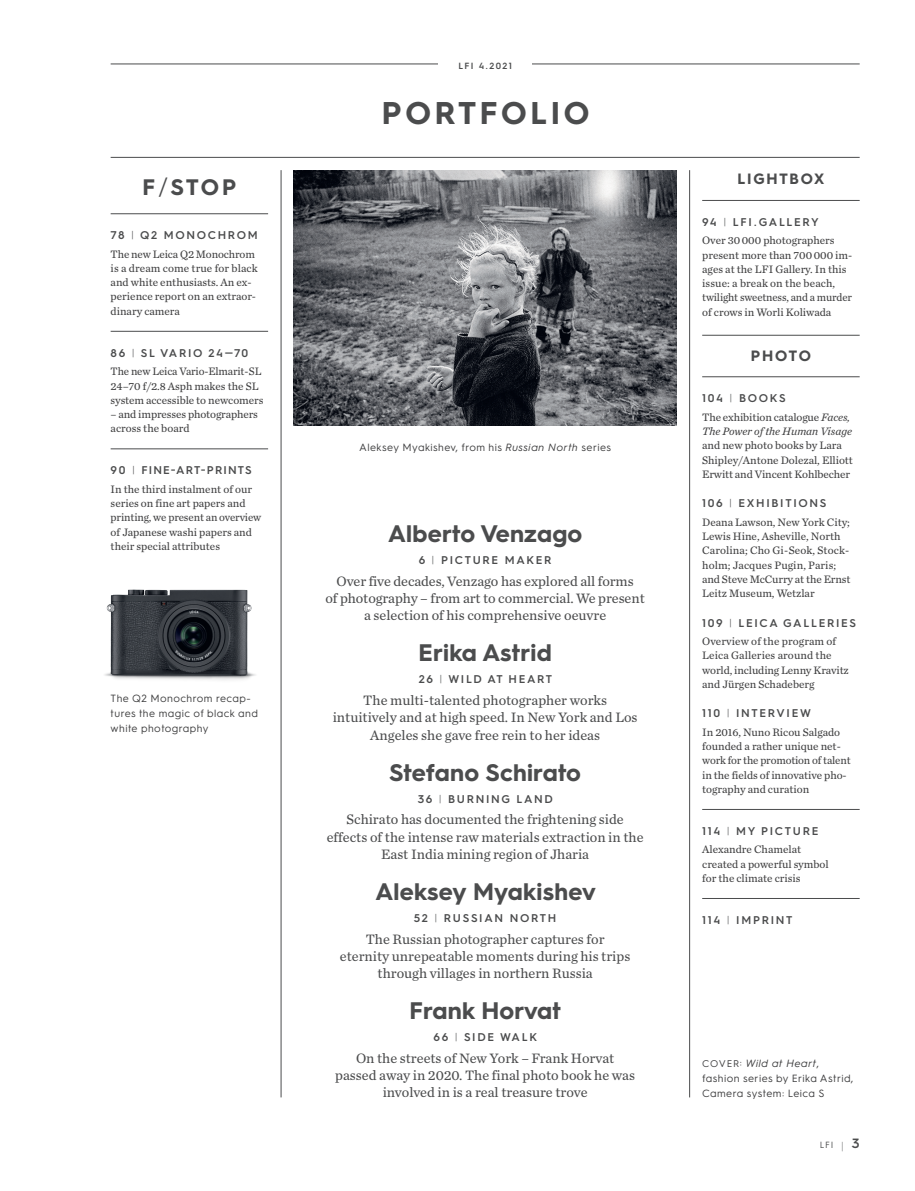
<style>
.page{position:relative;width:915px;height:1191px;background:#fff}
.page>*{position:absolute;margin:0;border:0;box-sizing:border-box;transform-origin:0 0}
.t1{font:700 31.5px "Hurme Geometric Sans 3";letter-spacing:.12em;color:#4b4c4d}
.t2{font:700 24px "Hurme Geometric Sans 3";letter-spacing:.01em;color:#4b4c4d}
.t3{font:700 22.5px "Hurme Geometric Sans 3";color:#4b4c4d}
.t4{font:700 15px "Hurme Geometric Sans 3";letter-spacing:.12em;color:#4b4c4d}
.t5{font:14.25px/17.2px "Chronicle Text G2";color:#4b4c4d;text-align:center}
.t6{font:11.25px/14.2px "Chronicle Text G2";color:#3e3e3f}
.t7{font:600 11.25px "Hurme Geometric Sans 3";letter-spacing:.15em;color:#4b4c4d}
.t8{font:italic 11.25px/14.2px "Chronicle Text G2";color:#3e3e3f}
.t9{font:600 11.25px "Hurme Geometric Sans 3";letter-spacing:.1em;color:#4b4c4d}
.t10{font:10.5px/15px "Hurme Geometric Sans 3";letter-spacing:.04em;color:#3e3e3f}
.t11{font:600 9px "Hurme Geometric Sans 3";letter-spacing:.15em;color:#4b4c4d}
.t12{font:9px "Hurme Geometric Sans 3";color:#4b4c4d}
.s1{font-weight:400}
.s2{font-weight:300}
.s3{font-style:italic}
.s4{font-style:normal}
.s5{font-size:9.75px}
.s6{font-weight:300;font-size:12.6px}
.s7{font-weight:600;font-size:13.5px}
</style>
<div class="page">
<hr style="left:111px;top:64px;width:748px;height:1px;background:#4b4c4d">
<hr style="left:111px;top:157px;width:748px;height:1px;background:#4b4c4d">
<hr style="left:281px;top:170px;width:1px;height:927px;background:#4b4c4d">
<hr style="left:689px;top:170px;width:1px;height:927px;background:#4b4c4d">
<div style="left:438px;top:62px;width:93px;height:16px;background:#fff"></div>
<hr style="left:702px;top:200px;width:157px;height:1px;background:#4b4c4d">
<hr style="left:702px;top:335px;width:157px;height:1px;background:#4b4c4d">
<hr style="left:702px;top:376px;width:157px;height:1px;background:#4b4c4d">
<hr style="left:702px;top:809px;width:157px;height:1px;background:#4b4c4d">
<hr style="left:702px;top:898px;width:157px;height:1px;background:#4b4c4d">
<hr style="left:111px;top:213px;width:157px;height:1px;background:#4b4c4d">
<hr style="left:111px;top:331px;width:157px;height:1px;background:#4b4c4d">
<hr style="left:111px;top:448px;width:157px;height:1px;background:#4b4c4d">
<img style="left:293px;top:170px;width:383px;height:255px">
<img style="left:104px;top:589px;width:152px;height:91px">
<h3 class="t3" style="left:143px;top:171px;width:95px">F<span class="s1">/</span>STOP</h3>
<p class="t7" style="left:111px;top:227px;width:149px">78 <span class="s2">|</span> Q2 MONOCHROM</p>
<p class="t6" style="left:111px;top:246px;width:148px">The new Leica Q2 Monochrom is a dream come true for black and white enthusiasts. An ex&shy;perience report on an extraor&shy;dinary camera</p>
<p class="t7" style="left:111px;top:345px;width:139px">86 <span class="s2">|</span> SL VARIO 24—70</p>
<p class="t6" style="left:111px;top:364px;width:154px">The new Leica Vario-Elmarit-SL<br>24–70 f/2.8 Asph makes the SL system accessible to newcomers</p>
<p class="t6" style="left:111px;top:406px;width:149px">– and impresses photographers across the board</p>
<p class="t9" style="left:111px;top:462px;width:142px">90 <span class="s2">|</span> FINE-ART-PRINTS</p>
<p class="t6" style="left:111px;top:481px;width:152px">In the third instalment of our series on fine art papers and printing, we present an overview of Japanese washi papers and their special attributes</p>
<p class="t10" style="left:111px;top:690px;width:149px">The Q2 Monochrom recap&shy;tures the magic of black and white photography</p>
<p class="t11" style="left:458px;top:59px;width:55px">LFI 4.2021</p>
<h1 class="t1" style="left:382px;top:91px;width:209px">PORTFOLIO</h1>
<p class="t10" style="left:359px;top:439px;width:253px">Aleksey Myakishev, from his <span class="s3">Russian North</span> series</p>
<h2 class="t2" style="left:388px;top:516px;width:196px">Alberto Venzago</h2>
<p class="t7" style="left:418px;top:552px;width:134px">6 <span class="s2">|</span> PICTURE MAKER</p>
<p class="t5" style="left:325px;top:571px;width:321px">Over five decades, Venzago has explored all forms<br>of photography – from art to commercial. We present a selection of his comprehensive oeuvre</p>
<h2 class="t2" style="left:418px;top:636px;width:135px">Erika Astrid</h2>
<p class="t7" style="left:418px;top:671px;width:135px">26 <span class="s2">|</span> WILD AT HEART</p>
<p class="t5" style="left:332px;top:691px;width:306px">The multi-talented photographer works intuitively and at high speed. In New York and Los<br>Angeles she gave free rein to her ideas</p>
<h2 class="t2" style="left:389px;top:755px;width:193px">Stefano Schirato</h2>
<p class="t7" style="left:417px;top:791px;width:137px">36 <span class="s2">|</span> BURNING LAND</p>
<p class="t5" style="left:326px;top:810px;width:318px">Schirato has documented the frightening side effects of the intense raw materials extraction in the<br>East India mining region of Jharia</p>
<h2 class="t2" style="left:375px;top:874px;width:222px">Aleksey Myakishev</h2>
<p class="t7" style="left:414px;top:910px;width:144px">52 <span class="s2">|</span> RUSSIAN NORTH</p>
<p class="t5" style="left:340px;top:929px;width:292px">The Russian photographer captures for eternity unrepeatable moments during his trips through villages in northern Russia</p>
<h2 class="t2" style="left:409px;top:994px;width:153px">Frank Horvat</h2>
<p class="t7" style="left:433px;top:1029px;width:105px">66 <span class="s2">|</span> SIDE WALK</p>
<p class="t5" style="left:335px;top:1048px;width:301px">On the streets of New York – Frank Horvat passed away in 2020. The final photo book he was involved in is a real treasure trove</p>
<h3 class="t4" style="left:737px;top:169px;width:88px">LIGHTBOX</h3>
<p class="t7" style="left:702px;top:214px;width:118px">94 <span class="s2">|</span> LFI.GALLERY</p>
<p class="t6" style="left:702px;top:233px;width:151px">Over 30 000 photographers present more than 700 000 im&shy;ages at the LFI Gallery. In this issue: a break on the beach, twilight sweetness, and a murder of crows in Worli Koliwada</p>
<h3 class="t4" style="left:750px;top:345px;width:61px">PHOTO</h3>
<p class="t7" style="left:702px;top:390px;width:85px">104 <span class="s2">|</span> BOOKS</p>
<p class="t8" style="left:702px;top:409px;width:151px"><span class="s4">The exhibition catalogue</span> Faces,<br>The Power of the Human Visage</p>
<p class="t6" style="left:702px;top:438px;width:152px">and new photo books by Lara<br>Shipley/Antone Dolezal, Elliott<br>Erwitt and Vincent Kohlbecher</p>
<p class="t7" style="left:702px;top:495px;width:126px">106 <span class="s2">|</span> EXHIBITIONS</p>
<p class="t6" style="left:702px;top:514px;width:150px">Deana Lawson, New York City;<br>Lewis Hine, Asheville, North<br>Carolina; Cho Gi-Seok, Stock&shy;holm; Jacques Pugin, Paris; and Steve McCurry at the Ernst<br>Leitz Museum, Wetzlar</p>
<p class="t7" style="left:702px;top:615px;width:155px">109 <span class="s2">|</span> LEICA GALLERIES</p>
<p class="t6" style="left:702px;top:633px;width:148px">Overview of the program of<br>Leica Galleries around the world, including Lenny Kravitz and Jürgen Schadeberg</p>
<p class="t7" style="left:702px;top:705px;width:110px">110 <span class="s2">|</span> INTERVIEW</p>
<p class="t6" style="left:702px;top:724px;width:150px">In 2016, Nuno Ricou Salgado founded a rather unique net&shy;work for the promotion of talent in the fields of innovative pho&shy;tography and curation</p>
<p class="t7" style="left:702px;top:823px;width:118px">114 <span class="s2">|</span> MY PICTURE</p>
<p class="t6" style="left:702px;top:842px;width:128px">Alexandre Chamelat created a powerful symbol for the climate crisis</p>
<p class="t7" style="left:702px;top:912px;width:92px">114 <span class="s2">|</span> IMPRINT</p>
<p class="t10" style="left:702px;top:1055px;width:153px"><span class="s5">COVER:</span> <span class="s3">Wild at Heart</span>, fashion series by Erika Astrid,<br>Camera system: Leica S</p>
<p class="t12" style="left:819px;top:1139px;width:41px">LFI <span class="s6">|</span> <span class="s7">3</span></p>
</div>
